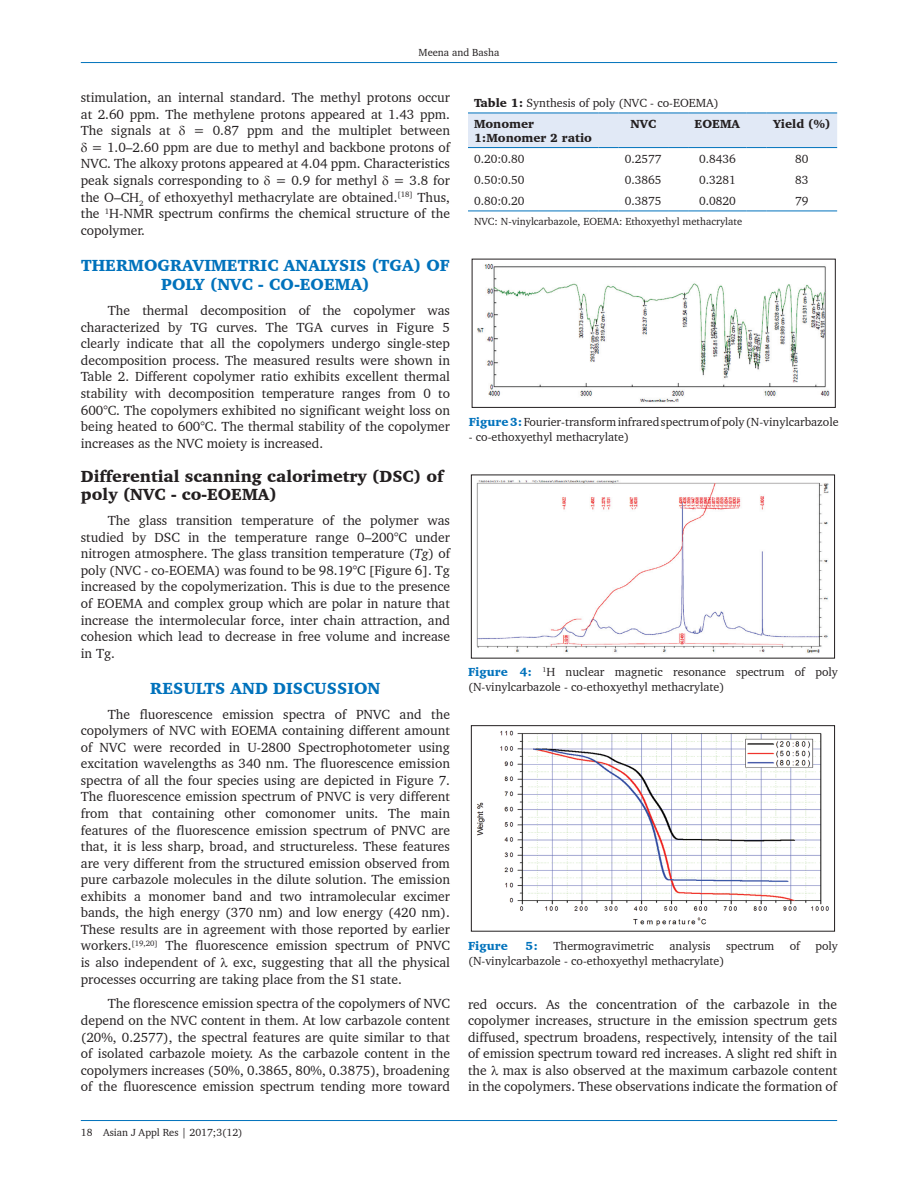
<style>
.page{position:relative;width:918px;height:1188px;background:#fff}
.page>*{position:absolute;margin:0;border:0;box-sizing:border-box;transform-origin:0 0}
.t1{font:900 16.5px/19.5px "Charter BT";color:#0072bc;text-align:center}
.t2{font:900 16.5px/18px "Charter BT";color:#231f20}
.TX{font:13.5px/16.5px "Charter BT";color:#231f20;text-align:justify}
.FGC{font:12px/15px "Charter BT";color:#231f20}
.TB{font:12px "Charter BT";color:#231f20}
.TCH{font:900 12px/13.5px "Charter BT";color:#231f20}
.TT{font:12px "Charter BT";color:#231f20}
.TBL{font:12px "Charter BT";color:#231f20}
.FGC-2{font:900 12px "Charter BT";color:#0072bc}
.TFN{font:10.5px "Charter BT";color:#231f20}
.RF{font:10.5px "Charter BT";color:#231f20}
.s1{font-weight:900}
.s2{font-style:italic}
.s3{font-weight:900;color:#0072bc}
</style>
<div class="page">
<hr style="left:81px;top:62px;width:756px;height:1px;background:#0072bc">
<hr style="left:81px;top:1120px;width:756px;height:1px;background:#0072bc">
<img style="left:477px;top:264px;width:353px;height:138px">
<div style="left:472px;top:259px;width:364px;height:149px;border:1px solid #231f20"></div>
<img style="left:476px;top:480px;width:353px;height:173px">
<div style="left:471px;top:475px;width:364px;height:183px;border:1px solid #231f20"></div>
<hr style="left:468px;top:211px;width:130px;height:1px;background:#0072bc">
<svg style="left:598px;top:211px;width:21px;height:1px"></svg>
<hr style="left:619px;top:211px;width:49px;height:1px;background:#0072bc">
<svg style="left:668px;top:211px;width:20px;height:1px"></svg>
<hr style="left:688px;top:211px;width:59px;height:1px;background:#0072bc">
<svg style="left:747px;top:211px;width:20px;height:1px"></svg>
<hr style="left:767px;top:211px;width:70px;height:1px;background:#0072bc">
<div style="left:468px;top:113px;width:369px;height:35px;background:#e1e9f6"></div>
<hr style="left:767px;top:147px;width:70px;height:1px;background:#0072bc">
<img style="left:477px;top:730px;width:352px;height:196px">
<div style="left:471px;top:725px;width:364px;height:206px;border:1px solid #231f20"></div>
<p class="TFN" style="left:419px;top:46px;width:82px">Meena and Basha</p>
<p class="TX" style="left:81px;top:89px;width:371px">stimulation, an internal standard. The methyl protons occur at 2.60 ppm. The methylene protons appeared at 1.43 ppm.<br>The signals at</p>
<p class="TT" style="left:474px;top:95px;width:246px"><span class="s1">Table 1:</span> Synthesis of poly (NVC ‑ co‑EOEMA)</p>
<p class="TCH" style="left:474px;top:117px;width:120px">Monomer<br>1:Monomer 2 ratio</p>
<p class="TCH" style="left:630px;top:117px;width:27px">NVC</p>
<p class="TCH" style="left:695px;top:117px;width:47px">EOEMA</p>
<p class="TCH" style="left:773px;top:117px;width:59px">Yield (%)</p>
<p class="TB" style="left:474px;top:151px;width:52px">0.20:0.80</p>
<p class="TB" style="left:625px;top:151px;width:38px">0.2577</p>
<p class="TB" style="left:699px;top:151px;width:38px">0.8436</p>
<p class="TB" style="left:795px;top:151px;width:15px">80</p>
<p class="TB" style="left:474px;top:172px;width:52px">0.50:0.50</p>
<p class="TB" style="left:625px;top:172px;width:38px">0.3865</p>
<p class="TB" style="left:699px;top:172px;width:38px">0.3281</p>
<p class="TB" style="left:795px;top:172px;width:15px">83</p>
<p class="TBL" style="left:474px;top:193px;width:52px">0.80:0.20</p>
<p class="TBL" style="left:625px;top:193px;width:38px">0.3875</p>
<p class="TBL" style="left:699px;top:193px;width:38px">0.0820</p>
<p class="TBL" style="left:795px;top:193px;width:15px">79</p>
<p class="TFN" style="left:474px;top:215px;width:270px">NVC: N‑vinylcarbazole, EOEMA: Ethoxyethyl methacrylate</p>
<p class="TX" style="left:193px;top:122px;width:258px">= 0.87 ppm and the multiplet between</p>
<p class="TX" style="left:92px;top:139px;width:360px">= 1.0–2.60 ppm are due to methyl and backbone protons of</p>
<p class="TX" style="left:81px;top:155px;width:371px">NVC. The alkoxy protons appeared at 4.04 ppm. Characteristics</p>
<p class="TX" style="left:81px;top:172px;width:371px">peak signals corresponding to = 0.9 for methyl = 3.8 for</p>
<p class="TX" style="left:81px;top:188px;width:371px">the O–CH<sub>2</sub> of ethoxyethyl methacrylate are obtained.<sup>[18]</sup> Thus,</p>
<p class="TX" style="left:81px;top:205px;width:371px">the <sup>1</sup>H-NMR spectrum confirms the chemical structure of the</p>
<p class="TX" style="left:81px;top:221px;width:65px">copolymer.</p>
<h1 class="t1" style="left:81px;top:255px;width:370px">THERMOGRAVIMETRIC ANALYSIS (TGA) OF<br>POLY (NVC - CO-EOEMA)</h1>
<p class="TX" style="left:81px;top:302px;width:371px;text-indent:27px">The thermal decomposition of the copolymer was characterized by TG curves. The TGA curves in Figure 5 clearly indicate that all the copolymers undergo single-step decomposition process. The measured results were shown in Table 2. Different copolymer ratio exhibits excellent thermal stability with decomposition temperature ranges from 0 to 600°C. The copolymers exhibited no significant weight loss on being heated to 600°C. The thermal stability of the copolymer increases as the NVC moiety is increased.</p>
<h2 class="t2" style="left:81px;top:467px;width:364px">Differential scanning calorimetry (DSC) of poly (NVC - co-EOEMA)</h2>
<p class="TX" style="left:81px;top:512px;width:371px;text-indent:27px">The glass transition temperature of the polymer was studied by DSC in the temperature range 0–200°C under nitrogen atmosphere. The glass transition temperature (<span class="s2">Tg</span>) of poly (NVC - co-EOEMA) was found to be 98.19°C [Figure 6]. Tg increased by the copolymerization. This is due to the presence of EOEMA and complex group which are polar in nature that increase the intermolecular force, inter chain attraction, and cohesion which lead to decrease in free volume and increase in Tg.</p>
<h1 class="t1" style="left:150px;top:678px;width:232px">RESULTS AND DISCUSSION</h1>
<p class="TX" style="left:81px;top:705px;width:371px;text-indent:27px">The fluorescence emission spectra of PNVC and the copolymers of NVC with EOEMA containing different amount of NVC were recorded in U-2800 Spectrophotometer using excitation wavelengths as 340 nm. The fluorescence emission spectra of all the four species using are depicted in Figure 7.<br>The fluorescence emission spectrum of PNVC is very different from that containing other comonomer units. The main features of the fluorescence emission spectrum of PNVC are that, it is less sharp, broad, and structureless. These features are very different from the structured emission observed from pure carbazole molecules in the dilute solution. The emission exhibits a monomer band and two intramolecular excimer bands, the high energy (370 nm) and low energy (420 nm).<br>These results are in agreement with those reported by earlier workers.<sup>[19,20]</sup> The fluorescence emission spectrum of PNVC is also independent of</p>
<p class="FGC" style="left:469px;top:414px;width:371px"><span class="s3">Figure 3:</span> Fourier-transform infrared spectrum of poly (N-vinylcarbazole</p>
<p class="FGC" style="left:469px;top:429px;width:162px">- co-ethoxyethyl methacrylate)</p>
<p class="FGC" style="left:468px;top:665px;width:371px"><span class="s3">Figure 4:</span> <sup>1</sup>H nuclear magnetic resonance spectrum of poly (N-vinylcarbazole - co-ethoxyethyl methacrylate)</p>
<p class="FGC-2" style="left:468px;top:938px;width:41px">Figure</p>
<p class="FGC-2" style="left:526px;top:938px;width:14px">5:</p>
<p class="FGC" style="left:553px;top:938px;width:102px">Thermogravimetric</p>
<p class="FGC" style="left:669px;top:938px;width:43px">analysis</p>
<p class="FGC" style="left:726px;top:938px;width:50px">spectrum</p>
<p class="FGC" style="left:790px;top:938px;width:12px">of</p>
<p class="FGC" style="left:816px;top:938px;width:24px">poly</p>
<p class="FGC" style="left:468px;top:953px;width:258px">(N-vinylcarbazole - co-ethoxyethyl methacrylate)</p>
<p class="TX" style="left:81px;top:954px;width:371px;text-indent:152px">exc, suggesting that all the physical processes occurring are taking place from the S1 state.</p>
<p class="TX" style="left:81px;top:995px;width:371px;text-indent:27px">The florescence emission spectra of the copolymers of NVC depend on the NVC content in them. At low carbazole content (20%, 0.2577), the spectral features are quite similar to that of isolated carbazole moiety. As the carbazole content in the copolymers increases (50%, 0.3865, 80%, 0.3875), broadening of the fluorescence emission spectrum tending more toward</p>
<p class="TX" style="left:468px;top:996px;width:371px">red occurs. As the concentration of the carbazole in the copolymer increases, structure in the emission spectrum gets diffused, spectrum broadens, respectively, intensity of the tail of emission spectrum toward red increases. A slight red shift in the max is also observed at the maximum carbazole content in the copolymers. These observations indicate the formation of</p>
<p class="RF" style="left:81px;top:1126px;width:163px">18 Asian J Appl Res | 2017;3(12)</p>
</div>
